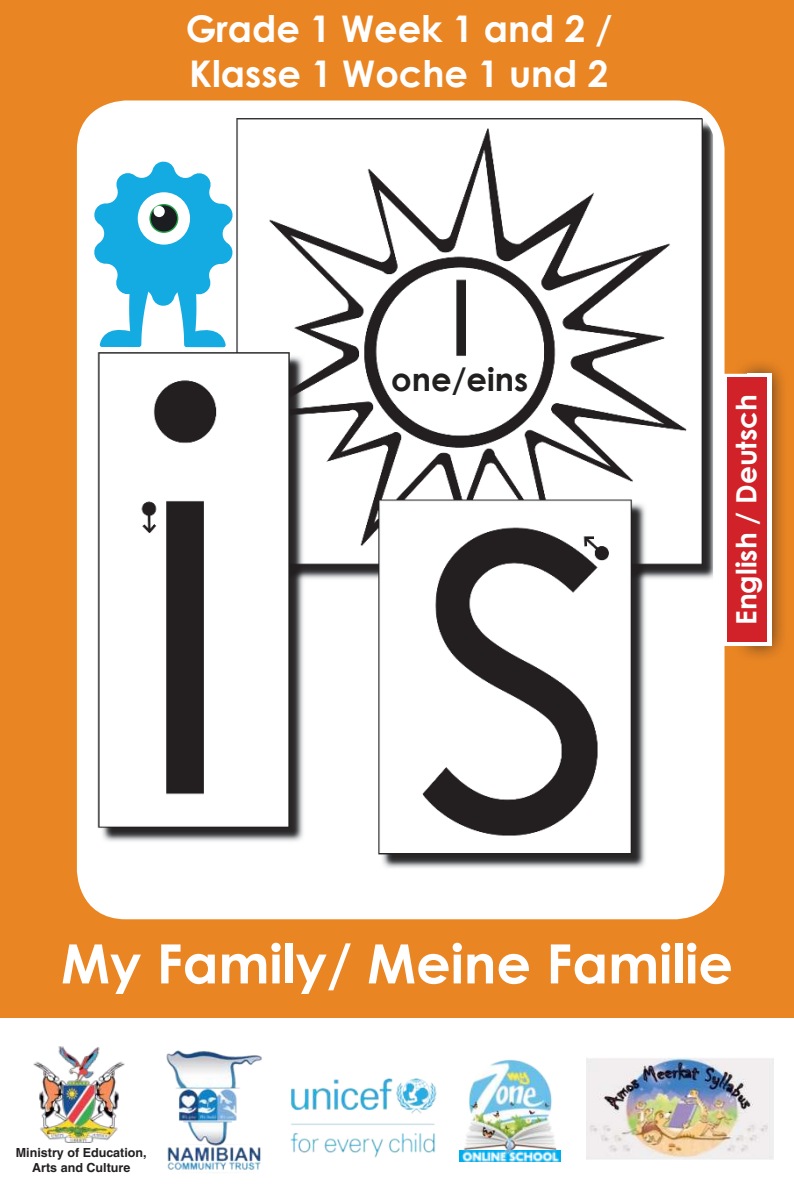
<style>
.page{position:relative;width:794px;height:1191px;background:#fff}
.page>*{position:absolute;margin:0;border:0;box-sizing:border-box;transform-origin:0 0}
.t1{font:700 54.25px "Century Gothic";color:#fff}
.t2{font:700 36.75px/44.1px "Century Gothic";color:#fff}
.t3{font:700 32.2px "Century Gothic";color:#221f1f}
.t4{font:700 28px "Century Gothic";color:#fff}
.t5{font:700 12.6px/15px "Helvetica";color:#221f1f;text-align:center}
</style>
<div class="page">
<div style="left:0;top:0;width:794px;height:1017px;background:#ea8523"></div>
<img style="left:87px;top:114px;width:626px;height:795px">
<svg style="left:90px;top:159px;width:147px;height:188px;background:#83cfeb"></svg>
<div style="left:77px;top:100px;width:647px;height:819px;border:9px solid #fff;border-radius:45px"></div>
<img style="left:586px;top:1057px;width:187px;height:102px">
<img style="left:33px;top:1046px;width:92px;height:96px">
<img style="left:459px;top:1059px;width:102px;height:103px">
<div style="left:129px;top:870px;width:517px;height:46px;background:#fff"></div>
<div style="left:731px;top:357px;width:57px;height:305px;background:#221f1f;opacity:.75"></div>
<svg style="left:723px;top:374px;width:49px;height:272px;background:#faebec"></svg>
<div style="left:728px;top:377px;width:39px;height:265px;background:#d12229"></div>
<img style="left:166px;top:1050px;width:96px;height:120px">
<img style="left:290px;top:1078px;width:147px;height:80px">
<div style="left:391px;top:363px;width:137px;height:32px;background:#fff"></div>
<h2 class="t2" style="left:185px;top:9px;width:429px">Grade 1 Week 1 and 2 /<br>Klasse 1 Woche 1 und 2</h2>
<h3 class="t3" style="left:391px;top:367px;width:138px">one/eins</h3>
<h3 class="t4" style="left:735px;top:625px;width:232px;rotate:-90deg">English / Deutsch</h3>
<h1 class="t1" style="left:61px;top:941px;width:673px">My Family/ Meine Familie</h1>
<p class="t5" style="left:16px;top:1145px;width:132px">Ministry of Education,<br>Arts and Culture</p>
</div>
